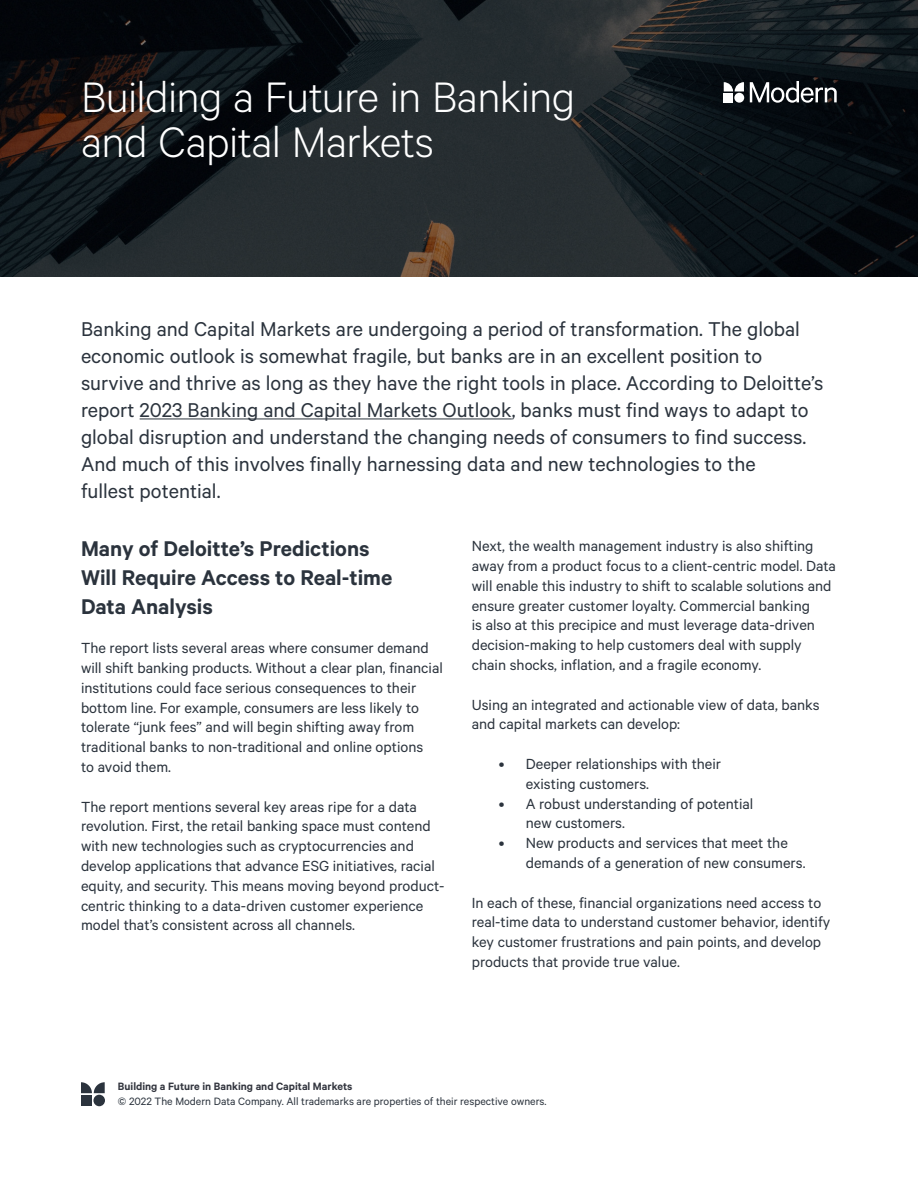
<style>
.page{position:relative;width:918px;height:1188px;background:#fff}
.page>*{position:absolute;margin:0;border:0;box-sizing:border-box;transform-origin:0 0}
.t1{font:300 48px/45px "Calibre";letter-spacing:-.015em;color:#fff}
.t2{font:600 24px/28.8px "Calibre";color:#2b333d}
.t3{font:22.5px/27px "Calibre";color:#2b333d}
.t4{font:16.5px/19.8px "Calibre";color:#2b333d}
.t5{font:12px "Calibre";color:#2b333d}
.t6{font:600 12px "Calibre";color:#33363f}
</style>
<div class="page">
<svg style="left:0;top:0;width:918px;height:276px;background:#181d21"></svg>
<svg style="left:81px;top:1082px;width:24px;height:11px"></svg>
<div style="left:93px;top:1095px;width:12px;height:11px;background:#2b333d;border-radius:50%"></div>
<div style="left:81px;top:1095px;width:11px;height:11px;background:#2b333d"></div>
<svg style="left:724px;top:82px;width:20px;height:10px"></svg>
<div style="left:734px;top:93px;width:10px;height:10px;background:#fff;border-radius:50%"></div>
<div style="left:724px;top:93px;width:9px;height:9px;background:#fff"></div>
<svg style="left:750px;top:81px;width:87px;height:22px"></svg>
<hr style="left:140px;top:419px;width:372px;height:1px;background:#2b333d">
<h1 class="t1" style="left:81px;top:73px;width:496px">Building a Future in Banking and Capital Markets</h1>
<p class="t3" style="left:81px;top:315px;width:744px">Banking and Capital Markets are undergoing a period of transformation. The global economic outlook is somewhat fragile, but banks are in an excellent position to survive and thrive as long as they have the right tools in place. According to Deloitte’s report 2023 Banking and Capital Markets Outlook, banks must find ways to adapt to global disruption and understand the changing needs of consumers to find success.<br>And much of this involves finally harnessing data and new technologies to the<br>fullest potential.</p>
<h2 class="t2" style="left:81px;top:533px;width:313px">Many of Deloitte’s Predictions<br>Will Require Access to Real-time<br>Data Analysis</h2>
<p class="t4" style="left:81px;top:638px;width:363px">The report lists several areas where consumer demand will shift banking products. Without a clear plan, financial institutions could face serious consequences to their bottom line. For example, consumers are less likely to tolerate “junk fees” and will begin shifting away from traditional banks to non-traditional and online options<br>to avoid them.</p>
<p class="t4" style="left:81px;top:796px;width:365px">The report mentions several key areas ripe for a data revolution. First, the retail banking space must contend with new technologies such as cryptocurrencies and develop applications that advance ESG initiatives, racial equity, and security. This means moving beyond product&shy;centric thinking to a data-driven customer experience model that’s consistent across all channels.</p>
<p class="t4" style="left:472px;top:535px;width:366px">Next, the wealth management industry is also shifting away from a product focus to a client-centric model. Data will enable this industry to shift to scalable solutions and ensure greater customer loyalty. Commercial banking<br>is also at this precipice and must leverage data-driven decision-making to help customers deal with supply chain shocks, inflation, and a fragile economy.</p>
<p class="t4" style="left:472px;top:694px;width:349px">Using an integrated and actionable view of data, banks and capital markets can develop:</p>
<p class="t4" style="left:526px;top:753px;width:197px;text-indent:-27px">• Deeper relationships with their existing customers.</p>
<p class="t4" style="left:526px;top:793px;width:229px;text-indent:-27px">• A robust understanding of potential new customers.</p>
<p class="t4" style="left:526px;top:832px;width:281px;text-indent:-27px">• New products and services that meet the demands of a generation of new consumers.</p>
<p class="t4" style="left:472px;top:892px;width:360px">In each of these, financial organizations need access to real-time data to understand customer behavior, identify key customer frustrations and pain points, and develop products that provide true value.</p>
<p class="t6" style="left:118px;top:1079px;width:236px">Building a Future in Banking and Capital Markets</p>
<p class="t5" style="left:118px;top:1094px;width:430px">© 2022 The Modern Data Company. All trademarks are properties of their respective owners.</p>
</div>
